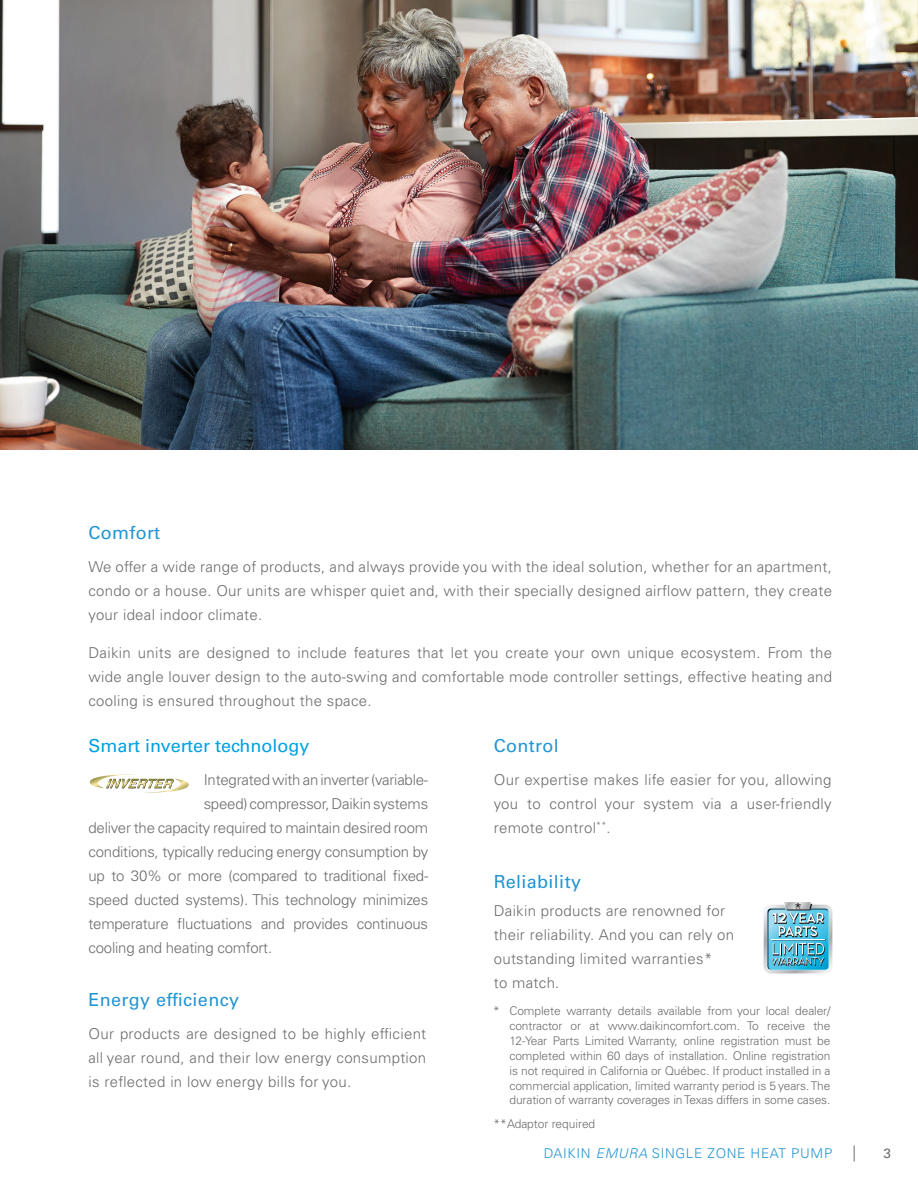
<style>
.page{position:relative;width:918px;height:1188px;background:#fff}
.page>*{position:absolute;margin:0;border:0;box-sizing:border-box;transform-origin:0 0}
.t1{font:18px "Univers LT Pro 55 Roman";letter-spacing:.02em;color:#2295d2}
.t2{font:18px "Univers LT Pro 55 Roman";color:#00a1e3}
.t3{font:300 15px/24px "Univers LT Pro 45";letter-spacing:-.015em;color:#6c6d70;text-align:justify}
.t4{font:300 15px/24px "Univers LT Pro 45";letter-spacing:.02em;color:#6c6d70}
.t5{font:300 13.5px "Univers LT Pro 45";letter-spacing:.05em;color:#2295d2}
.Pg{font:13.5px "Univers LT Pro 55 Roman";color:#6c6d70}
.t6{font:300 12px/14.9px "Univers LT Pro 45";letter-spacing:-.01em;color:#6c6d70;text-align:justify}
.s1{font-style:italic}
</style>
<div class="page">
<img style="left:0;top:0;width:918px;height:449px">
<svg style="left:854px;top:1145px;width:1px;height:17px"></svg>
<svg style="left:763px;top:902px;width:70px;height:72px;background:#80bbcc"></svg>
<svg style="left:90px;top:774px;width:99px;height:19px"></svg>
<p class="t1" style="left:88px;top:520px;width:73px">Comfort</p>
<p class="t3" style="left:88px;top:555px;width:745px">We offer a wide range of products, and always provide you with the ideal solution, whether for an apartment, condo or a house. Our units are whisper quiet and, with their specially designed airflow pattern, they create your ideal indoor climate.</p>
<p class="t3" style="left:88px;top:640px;width:745px">Daikin units are designed to include features that let you create your own unique ecosystem. From the wide angle louver design to the auto-swing and comfortable mode controller settings, effective heating and cooling is ensured throughout the space.</p>
<p class="t2" style="left:88px;top:733px;width:222px">Smart inverter technology</p>
<p class="t3" style="left:204px;top:768px;width:226px">Integrated with an inverter (variable-</p>
<p class="t3" style="left:204px;top:792px;width:226px">speed) compressor, Daikin systems</p>
<p class="t3" style="left:88px;top:816px;width:341px">deliver the capacity required to maintain desired room</p>
<p class="t3" style="left:88px;top:840px;width:341px">conditions, typically reducing energy consumption by</p>
<p class="t3" style="left:88px;top:864px;width:341px">up to 30% or more (compared to traditional fixed-</p>
<p class="t3" style="left:88px;top:888px;width:341px">speed ducted systems). This technology minimizes</p>
<p class="t3" style="left:88px;top:912px;width:341px">temperature fluctuations and provides continuous</p>
<p class="t3" style="left:88px;top:936px;width:185px">cooling and heating comfort.</p>
<p class="t1" style="left:88px;top:987px;width:152px">Energy efficiency</p>
<p class="t3" style="left:88px;top:1021px;width:339px">Our products are designed to be highly efficient all year round, and their low energy consumption is reflected in low energy bills for you.</p>
<p class="t1" style="left:494px;top:733px;width:67px">Control</p>
<p class="t3" style="left:494px;top:768px;width:339px">Our expertise makes life easier for you, allowing you to control your system via a user-friendly remote control<sup>**</sup>.</p>
<p class="t1" style="left:494px;top:869px;width:89px">Reliability</p>
<p class="t4" style="left:494px;top:898px;width:242px">Daikin products are renowned for their reliability. And you can rely on outstanding limited warranties*<br>to match.</p>
<p class="t6" style="left:510px;top:1003px;width:323px;text-indent:-16px">* Complete warranty details available from your local dealer/ contractor or at www.daikincomfort.com. To receive the 12-Year Parts Limited Warranty, online registration must be completed within 60 days of installation. Online registration is not required in California or Québec. If product installed in a commercial application, limited warranty period is 5 years. The duration of warranty coverages in Texas differs in some cases.</p>
<p class="t6" style="left:494px;top:1116px;width:103px">**Adaptor required</p>
<p class="t5" style="left:544px;top:1145px;width:290px">DAIKIN <span class="s1">EMURA</span> SINGLE ZONE HEAT PUMP</p>
<p class="Pg" style="left:883px;top:1144px;width:9px">3</p>
</div>
